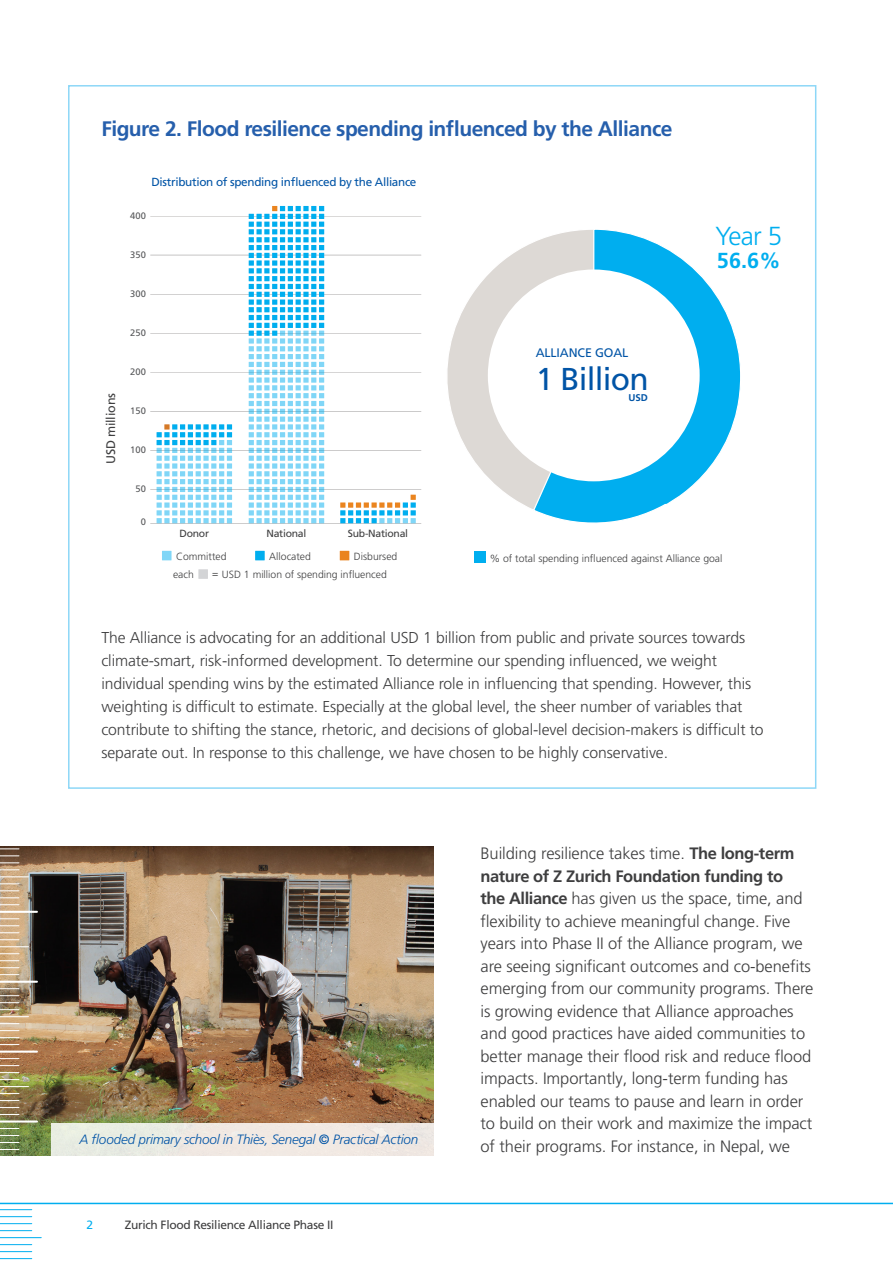
<style>
.page{position:relative;width:893px;height:1263px;background:#fff}
.page>*{position:absolute;margin:0;border:0;box-sizing:border-box;transform-origin:0 0}
.t1{font:31.65px "Frutiger LT Pro";letter-spacing:-.025em;color:#0154a6}
.t2{font:300 26.1px "Frutiger LT Pro";color:#00aeef}
.t3{font:700 21.75px "Frutiger LT Pro";color:#00aeef}
.ZFRA-Body-11pt{font:700 21px "Frutiger LT Pro";letter-spacing:-.025em;color:#265fac}
.ZFRA-Body-11pt-2{font:300 16.5px/22.5px "Frutiger LT Pro";letter-spacing:-.005em;color:#3e3e3f}
.ZFRA-Body-11pt-3{font:300 15.75px/23px "Frutiger LT Pro";letter-spacing:-.005em;color:#3e3e3f}
.t4{font:italic 300 13.5px "Frutiger LT Pro";letter-spacing:-.015em;color:#0154a6}
.t5{font:12.45px "Frutiger LT Pro";letter-spacing:-.01em;color:#0154a6}
.t6{font:12.45px "Frutiger LT Pro";letter-spacing:-.015em;color:#3e3e3f}
.t7{font:12px "Frutiger LT Pro";letter-spacing:-.025em;color:#3e3e3f}
.t8{font:12px "Frutiger LT Pro";color:#00aeef}
.t9{font:11.7px "Frutiger LT Pro";letter-spacing:-.025em;color:#0154a6}
.t10{font:300 10.35px/18px "Frutiger LT Pro";color:#3e3e3f}
.t11{font:10.35px "Frutiger LT Pro";letter-spacing:-.025em;color:#3e3e3f}
.t12{font:700 9.75px "Frutiger LT Pro";color:#0154a6}
.t13{font:9.3px "Frutiger LT Pro";color:#57585a}
.s1{font-weight:400;font-style:normal}
.s2{font-weight:700}
</style>
<div class="page">
<hr style="left:0;top:1209px;width:32px;height:1px;background:#00aeef">
<hr style="left:0;top:1216px;width:32px;height:1px;background:#00aeef">
<hr style="left:0;top:1223px;width:32px;height:1px;background:#00aeef">
<hr style="left:0;top:1230px;width:32px;height:1px;background:#00aeef">
<hr style="left:0;top:1237px;width:41px;height:1px;background:#00aeef">
<hr style="left:0;top:1244px;width:32px;height:1px;background:#00aeef">
<hr style="left:0;top:1251px;width:32px;height:1px;background:#00aeef">
<hr style="left:0;top:1258px;width:32px;height:1px;background:#00aeef">
<hr style="left:0;top:1262px;width:32px;height:1px;background:#00aeef">
<hr style="left:0;top:1203px;width:893px;height:1px;background:#00aeef">
<img style="left:0;top:847px;width:433px;height:308px">
<svg style="left:51px;top:1123px;width:383px;height:33px;background:#ede9e2"></svg>
<div style="left:475px;top:551px;width:11px;height:12px;background:#00aeef"></div>
<svg style="left:537px;top:229px;width:204px;height:294px"></svg>
<div style="left:488px;top:269px;width:212px;height:212px;background:#fff;border-radius:50%"></div>
<div style="left:162px;top:551px;width:10px;height:9px;background:#80d6f7"></div>
<div style="left:198px;top:569px;width:10px;height:10px;background:#d3d4d6"></div>
<div style="left:255px;top:551px;width:10px;height:9px;background:#00aeef"></div>
<div style="left:340px;top:551px;width:9px;height:9px;background:#ea841f"></div>
<hr style="left:150px;top:523px;width:271px;height:1px;background:#231f20">
<hr style="left:150px;top:489px;width:271px;height:1px;background:#231f20">
<hr style="left:150px;top:450px;width:271px;height:1px;background:#231f20">
<hr style="left:150px;top:411px;width:271px;height:1px;background:#231f20">
<hr style="left:150px;top:372px;width:271px;height:1px;background:#231f20">
<hr style="left:150px;top:333px;width:271px;height:1px;background:#231f20">
<hr style="left:150px;top:294px;width:271px;height:1px;background:#231f20">
<hr style="left:150px;top:255px;width:271px;height:1px;background:#231f20">
<hr style="left:150px;top:216px;width:271px;height:1px;background:#231f20">
<svg style="left:249px;top:206px;width:75px;height:317px"></svg>
<svg style="left:340px;top:495px;width:76px;height:28px"></svg>
<svg style="left:157px;top:424px;width:75px;height:99px"></svg>
<svg style="left:447px;top:229px;width:147px;height:282px"></svg>
<svg style="left:0;top:849px;width:19px;height:7px"></svg>
<svg style="left:0;top:862px;width:19px;height:1px"></svg>
<svg style="left:0;top:869px;width:19px;height:1px"></svg>
<svg style="left:0;top:876px;width:28px;height:1px"></svg>
<svg style="left:0;top:883px;width:19px;height:1px"></svg>
<svg style="left:0;top:890px;width:19px;height:1px"></svg>
<svg style="left:0;top:897px;width:19px;height:1px"></svg>
<svg style="left:0;top:904px;width:19px;height:1px"></svg>
<hr style="left:0;top:911px;width:37px;height:2px;background:#fff">
<svg style="left:0;top:918px;width:19px;height:1px"></svg>
<svg style="left:0;top:925px;width:19px;height:1px"></svg>
<svg style="left:0;top:932px;width:19px;height:1px"></svg>
<svg style="left:0;top:939px;width:19px;height:1px"></svg>
<svg style="left:0;top:946px;width:28px;height:1px"></svg>
<svg style="left:0;top:953px;width:19px;height:1px"></svg>
<svg style="left:0;top:960px;width:19px;height:1px"></svg>
<svg style="left:0;top:967px;width:19px;height:1px"></svg>
<svg style="left:0;top:974px;width:19px;height:1px"></svg>
<hr style="left:0;top:981px;width:37px;height:2px;background:#fff">
<svg style="left:0;top:988px;width:19px;height:1px"></svg>
<svg style="left:0;top:995px;width:19px;height:1px"></svg>
<svg style="left:0;top:1002px;width:19px;height:1px"></svg>
<svg style="left:0;top:1009px;width:19px;height:1px"></svg>
<svg style="left:0;top:1016px;width:28px;height:1px"></svg>
<svg style="left:0;top:1023px;width:19px;height:1px"></svg>
<svg style="left:0;top:1030px;width:19px;height:1px"></svg>
<svg style="left:0;top:1037px;width:19px;height:1px"></svg>
<svg style="left:0;top:1044px;width:19px;height:1px"></svg>
<hr style="left:0;top:1050px;width:37px;height:3px;background:#fff">
<svg style="left:0;top:1058px;width:19px;height:1px"></svg>
<svg style="left:0;top:1065px;width:19px;height:1px"></svg>
<svg style="left:0;top:1072px;width:19px;height:1px"></svg>
<svg style="left:0;top:1079px;width:19px;height:1px"></svg>
<svg style="left:0;top:1086px;width:28px;height:1px"></svg>
<svg style="left:0;top:1093px;width:19px;height:1px"></svg>
<svg style="left:0;top:1100px;width:19px;height:1px"></svg>
<svg style="left:0;top:1107px;width:19px;height:1px"></svg>
<svg style="left:0;top:1114px;width:19px;height:1px"></svg>
<hr style="left:0;top:1120px;width:37px;height:2px;background:#fff">
<svg style="left:0;top:1128px;width:19px;height:1px"></svg>
<svg style="left:0;top:1135px;width:19px;height:1px"></svg>
<svg style="left:0;top:1142px;width:19px;height:1px"></svg>
<svg style="left:0;top:1149px;width:19px;height:1px"></svg>
<p class="ZFRA-Body-11pt" style="left:101px;top:116px;width:573px">Figure 2. Flood resilience spending influenced by the Alliance</p>
<p class="t9" style="left:151px;top:175px;width:267px">Distribution of spending influenced by the Alliance</p>
<p class="t6" style="left:104px;top:464px;width:72px;rotate:-90deg">USD millions</p>
<p class="t13" style="left:130px;top:210px;width:17px">400</p>
<p class="t13" style="left:130px;top:250px;width:17px">350</p>
<p class="t13" style="left:130px;top:289px;width:17px">300</p>
<p class="t13" style="left:130px;top:327px;width:17px">250</p>
<p class="t13" style="left:130px;top:366px;width:17px">200</p>
<p class="t13" style="left:130px;top:405px;width:17px">150</p>
<p class="t13" style="left:130px;top:444px;width:17px">100</p>
<p class="t13" style="left:135px;top:483px;width:12px">50</p>
<p class="t13" style="left:141px;top:517px;width:7px">0</p>
<p class="t11" style="left:179px;top:527px;width:31px">Donor</p>
<p class="t11" style="left:267px;top:527px;width:41px">National</p>
<p class="t11" style="left:348px;top:527px;width:62px">Sub-National</p>
<p class="t10" style="left:173px;top:547px;width:55px;text-indent:3px">Committed each</p>
<p class="t10" style="left:269px;top:547px;width:43px">Allocated</p>
<p class="t10" style="left:354px;top:547px;width:45px">Disbursed</p>
<p class="t10" style="left:212px;top:565px;width:176px">= USD 1 million of spending influenced</p>
<p class="t5" style="left:536px;top:345px;width:94px">ALLIANCE GOAL</p>
<p class="t1" style="left:536px;top:360px;width:115px">1 Billion</p>
<p class="t12" style="left:628px;top:391px;width:21px">USD</p>
<p class="t2" style="left:715px;top:221px;width:68px">Year 5</p>
<p class="t3" style="left:717px;top:247px;width:65px">56.6%</p>
<p class="t10" style="left:490px;top:549px;width:234px">% of total spending influenced against Alliance goal</p>
<p class="ZFRA-Body-11pt-3" style="left:101px;top:626px;width:664px">The Alliance is advocating for an additional USD 1 billion from public and private sources towards climate-smart, risk-informed development. To determine our spending influenced, we weight individual spending wins by the estimated Alliance role in influencing that spending. However, this weighting is difficult to estimate. Especially at the global level, the sheer number of variables that contribute to shifting the stance, rhetoric, and decisions of global-level decision-makers is difficult to separate out. In response to this challenge, we have chosen to be highly conservative.</p>
<p class="t4" style="left:79px;top:1131px;width:340px">A flooded primary school in Thiès, Senegal <span class="s1">©</span> Practical Action</p>
<p class="t8" style="left:86px;top:1218px;width:8px">2</p>
<p class="t7" style="left:125px;top:1218px;width:210px">Zurich Flood Resilience Alliance Phase II</p>
<p class="ZFRA-Body-11pt-2" style="left:480px;top:842px;width:335px">Building resilience takes time. <span class="s2">The long-term nature of Z Zurich Foundation funding to<br>the Alliance</span> has given us the space, time, and flexibility to achieve meaningful change. Five years into Phase II of the Alliance program, we are seeing significant outcomes and co-benefits emerging from our community programs. There is growing evidence that Alliance approaches and good practices have aided communities to better manage their flood risk and reduce flood impacts. Importantly, long-term funding has enabled our teams to pause and learn in order to build on their work and maximize the impact of their programs. For instance, in Nepal, we</p>
</div>
